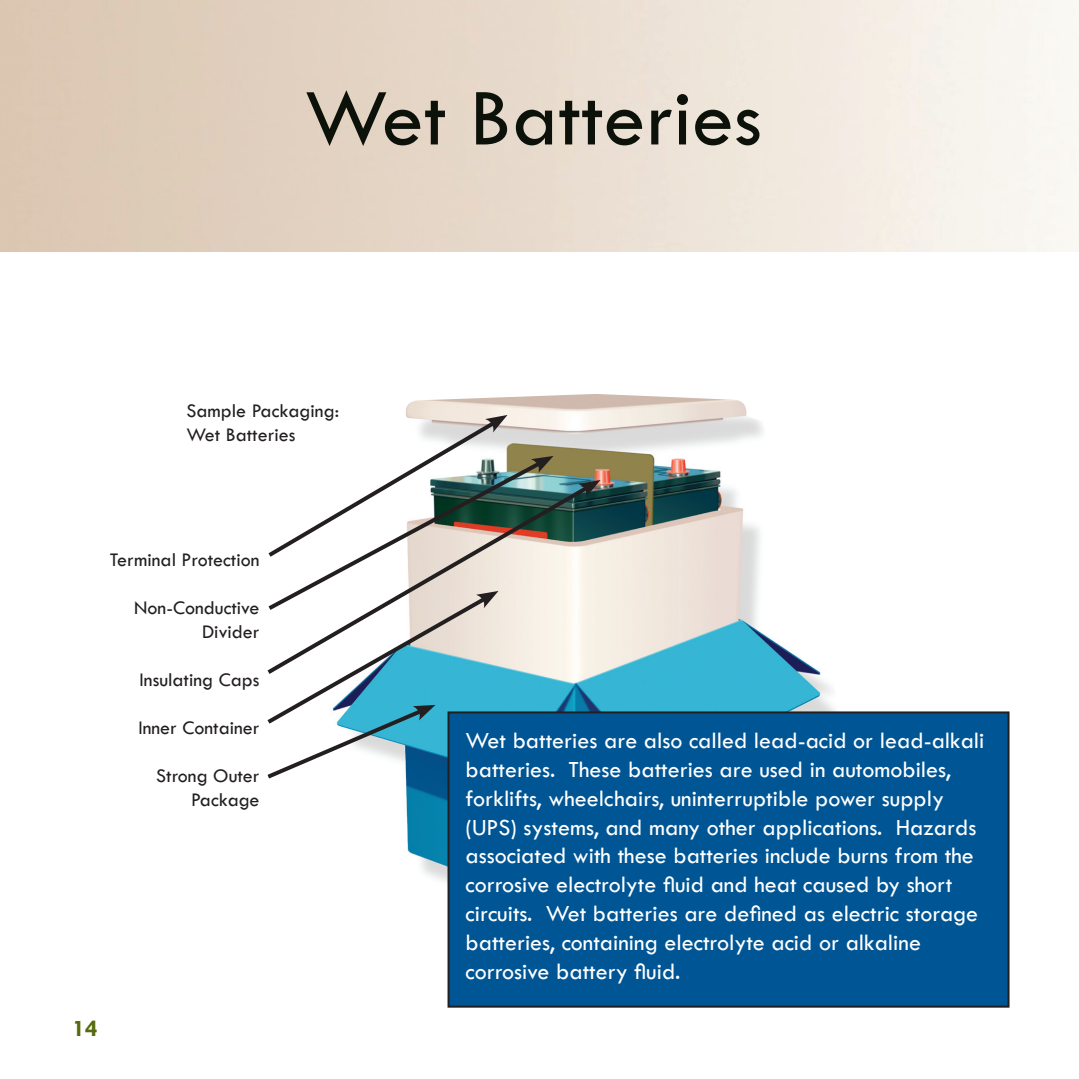
<style>
.page{position:relative;width:1079px;height:1079px;background:#fff}
.page>*{position:absolute;margin:0;border:0;box-sizing:border-box;transform-origin:0 0}
.Paragraph_Style_5{font:84px "Tw Cen";color:#0c120a}
.t1{font:24px/28.8px "Tw Cen";color:#fff}
.t2{font:700 24px "Tw Cen";color:#556b0e}
.t3{font:20px "Tw Cen";color:#231f20}
</style>
<div class="page">
<img style="left:406px;top:394px;width:429px;height:544px">
<svg style="left:554px;top:481px;width:40px;height:197px"></svg>
<svg style="left:578px;top:480px;width:23px;height:17px"></svg>
<div style="left:449px;top:712px;width:560px;height:295px;background:#005595"></div>
<div style="left:448px;top:711px;width:562px;height:297px;border:2px solid #231f20"></div>
<svg style="left:267px;top:415px;width:287px;height:367px"></svg>
<p class="Paragraph_Style_5" style="left:304px;top:67px;width:459px">Wet Batteries</p>
<p class="t3" style="left:187px;top:398px;width:154px">Sample Packaging:</p>
<p class="t3" style="left:187px;top:422px;width:110px">Wet Batteries</p>
<p class="t3" style="left:110px;top:547px;width:151px">Terminal Protection</p>
<p class="t3" style="left:134px;top:595px;width:127px">Non-Conductive</p>
<p class="t3" style="left:202px;top:619px;width:59px">Divider</p>
<p class="t3" style="left:140px;top:667px;width:121px">Insulating Caps</p>
<p class="t3" style="left:138px;top:715px;width:123px">Inner Container</p>
<p class="t3" style="left:156px;top:763px;width:105px">Strong Outer</p>
<p class="t3" style="left:191px;top:787px;width:70px">Package</p>
<p class="t2" style="left:72px;top:1014px;width:27px">1 4</p>
<p class="t1" style="left:466px;top:726px;width:520px">Wet batteries are also called lead-acid or lead-alkali batteries. These batteries are used in automobiles, forklifts, wheelchairs, uninterruptible power supply (UPS) systems, and many other applications. Hazards associated with these batteries include burns from the corrosive electrolyte fluid and heat caused by short circuits. Wet batteries are defined as electric storage batteries, containing electrolyte acid or alkaline corrosive battery fluid.</p>
</div>
